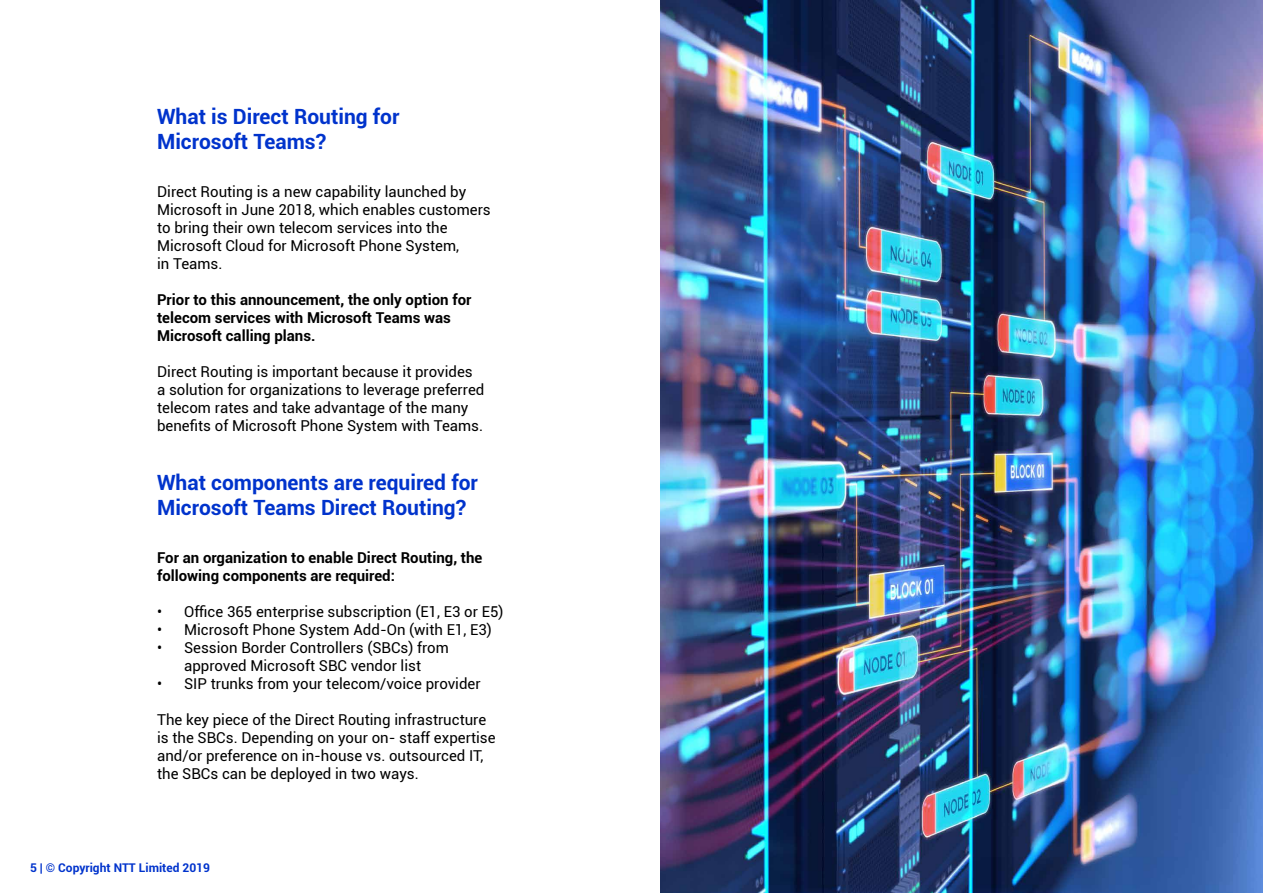
<style>
.page{position:relative;width:1263px;height:893px;background:#fff}
.page>*{position:absolute;margin:0;border:0;box-sizing:border-box;transform-origin:0 0}
.t1{font:700 21px/25.2px "Roboto";color:#03c}
.t2{font:15px/18px "Roboto";color:#000}
.t3{font:700 15px/18px "Roboto";color:#000}
.t4{font:700 12px "Roboto";color:#03c}
</style>
<div class="page">
<img style="left:661px;top:0;width:602px;height:893px">
<h1 class="t1" style="left:157px;top:103px;width:244px">What is Direct Routing for<br>Microsoft Teams?</h1>
<p class="t2" style="left:157px;top:182px;width:335px">Direct Routing is a new capability launched by Microsoft in June 2018, which enables customers to bring their own telecom services into the Microsoft Cloud for Microsoft Phone System,<br>in Teams.</p>
<p class="t3" style="left:157px;top:290px;width:316px">Prior to this announcement, the only option for telecom services with Microsoft Teams was<br>Microsoft calling plans.</p>
<p class="t2" style="left:157px;top:362px;width:329px">Direct Routing is important because it provides a solution for organizations to leverage preferred telecom rates and take advantage of the many benefits of Microsoft Phone System with Teams.</p>
<h1 class="t1" style="left:157px;top:469px;width:322px">What components are required for<br>Microsoft Teams Direct Routing?</h1>
<p class="t3" style="left:157px;top:548px;width:327px">For an organization to enable Direct Routing, the following components are required:</p>
<p class="t2" style="left:157px;top:602px;width:348px">• Office 365 enterprise subscription (E1, E3 or E5)</p>
<p class="t2" style="left:157px;top:620px;width:336px">• Microsoft Phone System Add-On (with E1, E3)</p>
<p class="t2" style="left:157px;top:638px;width:293px;text-align:center">• Session Border Controllers (SBCs) from approved Microsoft SBC vendor list</p>
<p class="t2" style="left:157px;top:674px;width:325px">• SIP trunks from your telecom/voice provider</p>
<p class="t2" style="left:157px;top:710px;width:340px">The key piece of the Direct Routing infrastructure is the SBCs. Depending on your on- staff expertise and/or preference on in-house vs. outsourced IT, the SBCs can be deployed in two ways.</p>
<p class="t4" style="left:30px;top:859px;width:182px">5 | © Copyright NTT Limited 2019</p>
</div>
